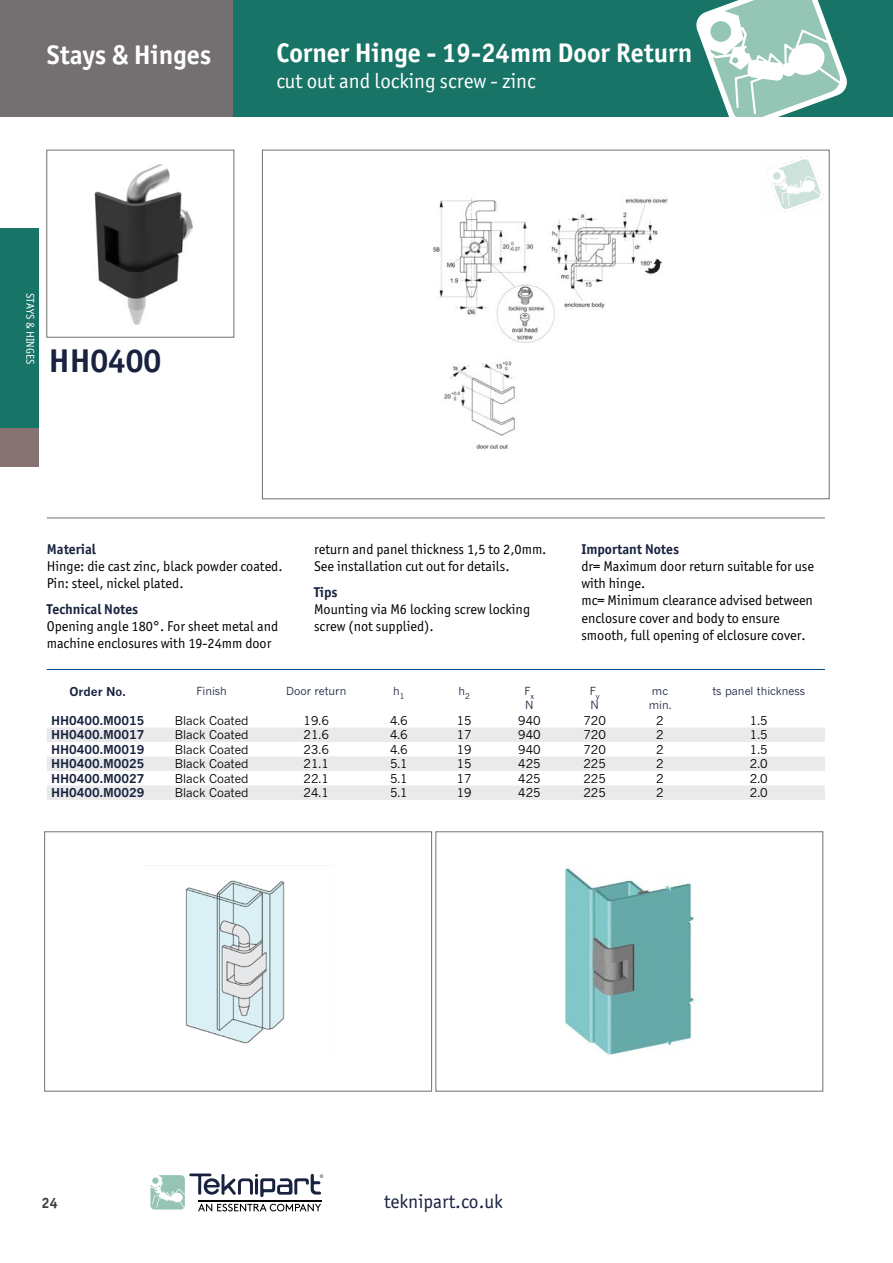
<style>
.page{position:relative;width:893px;height:1263px;background:#fff}
.page>*{position:absolute;margin:0;border:0;box-sizing:border-box;transform-origin:0 0}
.t1{font:700 33px "Officina Sans ITC Pro";color:#192340}
.t2{font:700 27px "Officina Sans ITC Pro";color:#fff}
.t3{font:21px "Officina Sans ITC Pro";color:#fff}
.t4{font:19.5px "Officina Sans ITC Pro";color:#192340}
.t5{font:700 15px "Officina Sans ITC Pro";color:#3c3c3b}
.t6{font:14.25px/17.1px "Officina Sans ITC Pro";color:#000}
.t7{font:700 14.25px "Officina Sans ITC Pro";color:#192340}
.t8{font:12px "News Gothic MT Pro";color:#000}
.t9{font:700 12px "News Gothic MT Pro";color:#192340}
.t10{font:11.25px "Officina Sans ITC Pro";color:#fff}
.t11{font:11.1px/13.2px "News Gothic MT Pro";color:#192340}
</style>
<div class="page">
<div style="left:0;top:0;width:234px;height:116px;background:#746f70"></div>
<div style="left:0;top:228px;width:38px;height:200px;background:#177466"></div>
<div style="left:0;top:428px;width:38px;height:38px;background:#847370"></div>
<div style="left:234px;top:0;width:659px;height:116px;background:#177466"></div>
<svg style="left:696px;top:0;width:151px;height:116px"></svg>
<div style="left:44px;top:831px;width:388px;height:260px;border:1px solid #746f70"></div>
<div style="left:47px;top:150px;width:187px;height:187px;border:1px solid #746f70"></div>
<svg style="left:47px;top:728px;width:778px;height:72px;fill:#eaeaeb"></svg>
<img style="left:185px;top:880px;width:100px;height:164px">
<img style="left:94px;top:164px;width:99px;height:161px">
<img style="left:433px;top:197px;width:235px;height:252px">
<div style="left:436px;top:831px;width:387px;height:260px;border:1px solid #746f70"></div>
<img style="left:564px;top:868px;width:131px;height:187px">
<img style="left:767px;top:157px;width:57px;height:55px">
<svg style="left:150px;top:1173px;width:173px;height:38px"></svg>
<hr style="left:47px;top:518px;width:778px;height:1px;background:#746f70">
<hr style="left:47px;top:669px;width:778px;height:1px;background:#00488d">
<h2 class="t2" style="left:47px;top:38px;width:166px">Stays &amp; Hinges</h2>
<h2 class="t2" style="left:276px;top:36px;width:417px">Corner Hinge - 19-24mm Door Return</h2>
<h3 class="t3" style="left:276px;top:69px;width:261px">cut out and locking screw - zinc</h3>
<p class="t10" style="left:37px;top:293px;width:73px;rotate:90deg">STAYS &amp; HINGES</p>
<h1 class="t1" style="left:49px;top:340px;width:114px">HH0400</h1>
<p class="t7" style="left:47px;top:540px;width:51px">Material</p>
<p class="t6" style="left:47px;top:558px;width:237px">Hinge: die cast zinc, black powder coated.<br>Pin: steel, nickel plated.</p>
<p class="t7" style="left:47px;top:600px;width:93px">Technical Notes</p>
<p class="t6" style="left:47px;top:618px;width:233px">Opening angle 180°. For sheet metal and machine enclosures with 19-24mm door</p>
<p class="t6" style="left:314px;top:541px;width:234px">return and panel thickness 1,5 to 2,0mm.<br>See installation cut out for details.</p>
<p class="t7" style="left:314px;top:583px;width:25px">Tips</p>
<p class="t6" style="left:314px;top:600px;width:218px">Mounting via M6 locking screw locking screw (not supplied).</p>
<p class="t7" style="left:581px;top:540px;width:99px">Important Notes</p>
<p class="t6" style="left:581px;top:558px;width:234px">dr= Maximum door return suitable for use with hinge.<br>mc= Minimum clearance advised between enclosure cover and body to ensure smooth, full opening of elclosure cover.</p>
<p class="t9" style="left:70px;top:685px;width:58px">Order No.</p>
<p class="t11" style="left:196px;top:685px;width:32px">Finish</p>
<p class="t11" style="left:286px;top:685px;width:62px">Door return</p>
<p class="t11" style="left:393px;top:685px;width:13px">h<sub>1</sub></p>
<p class="t11" style="left:458px;top:685px;width:13px">h<sub>2</sub></p>
<p class="t11" style="left:524px;top:685px;width:11px">F<sub>x<br></sub>N</p>
<p class="t11" style="left:590px;top:685px;width:12px">F<sub>y<br></sub>N</p>
<p class="t11" style="left:649px;top:685px;width:24px">mc min.</p>
<p class="t11" style="left:713px;top:685px;width:94px">ts panel thickness</p>
<p class="t9" style="left:51px;top:713px;width:95px">HH0400.M0015</p>
<p class="t8" style="left:175px;top:713px;width:75px">Black Coated</p>
<p class="t8" style="left:304px;top:713px;width:27px">19.6</p>
<p class="t8" style="left:390px;top:713px;width:19px">4.6</p>
<p class="t8" style="left:457px;top:713px;width:16px">15</p>
<p class="t8" style="left:518px;top:713px;width:24px">940</p>
<p class="t8" style="left:583px;top:713px;width:24px">720</p>
<p class="t8" style="left:656px;top:713px;width:9px">2</p>
<p class="t8" style="left:750px;top:713px;width:19px">1.5</p>
<p class="t9" style="left:51px;top:728px;width:95px">HH0400.M0017</p>
<p class="t8" style="left:175px;top:728px;width:75px">Black Coated</p>
<p class="t8" style="left:304px;top:728px;width:27px">21.6</p>
<p class="t8" style="left:390px;top:728px;width:19px">4.6</p>
<p class="t8" style="left:457px;top:728px;width:16px">17</p>
<p class="t8" style="left:518px;top:728px;width:24px">940</p>
<p class="t8" style="left:583px;top:728px;width:24px">720</p>
<p class="t8" style="left:656px;top:728px;width:9px">2</p>
<p class="t8" style="left:750px;top:728px;width:19px">1.5</p>
<p class="t9" style="left:51px;top:742px;width:95px">HH0400.M0019</p>
<p class="t8" style="left:175px;top:742px;width:75px">Black Coated</p>
<p class="t8" style="left:304px;top:742px;width:27px">23.6</p>
<p class="t8" style="left:390px;top:742px;width:19px">4.6</p>
<p class="t8" style="left:457px;top:742px;width:16px">19</p>
<p class="t8" style="left:518px;top:742px;width:24px">940</p>
<p class="t8" style="left:583px;top:742px;width:24px">720</p>
<p class="t8" style="left:656px;top:742px;width:9px">2</p>
<p class="t8" style="left:750px;top:742px;width:19px">1.5</p>
<p class="t9" style="left:51px;top:756px;width:95px">HH0400.M0025</p>
<p class="t8" style="left:175px;top:757px;width:75px">Black Coated</p>
<p class="t8" style="left:304px;top:757px;width:27px">21.1</p>
<p class="t8" style="left:390px;top:757px;width:19px">5.1</p>
<p class="t8" style="left:457px;top:757px;width:16px">15</p>
<p class="t8" style="left:518px;top:757px;width:24px">425</p>
<p class="t8" style="left:583px;top:757px;width:24px">225</p>
<p class="t8" style="left:656px;top:757px;width:9px">2</p>
<p class="t8" style="left:750px;top:757px;width:19px">2.0</p>
<p class="t9" style="left:51px;top:771px;width:95px">HH0400.M0027</p>
<p class="t8" style="left:175px;top:771px;width:75px">Black Coated</p>
<p class="t8" style="left:304px;top:771px;width:27px">22.1</p>
<p class="t8" style="left:390px;top:771px;width:19px">5.1</p>
<p class="t8" style="left:457px;top:771px;width:16px">17</p>
<p class="t8" style="left:518px;top:771px;width:24px">425</p>
<p class="t8" style="left:583px;top:771px;width:24px">225</p>
<p class="t8" style="left:656px;top:771px;width:9px">2</p>
<p class="t8" style="left:750px;top:771px;width:19px">2.0</p>
<p class="t9" style="left:51px;top:785px;width:95px">HH0400.M0029</p>
<p class="t8" style="left:175px;top:785px;width:75px">Black Coated</p>
<p class="t8" style="left:304px;top:785px;width:27px">24.1</p>
<p class="t8" style="left:390px;top:785px;width:19px">5.1</p>
<p class="t8" style="left:457px;top:785px;width:16px">19</p>
<p class="t8" style="left:518px;top:785px;width:24px">425</p>
<p class="t8" style="left:583px;top:785px;width:24px">225</p>
<p class="t8" style="left:656px;top:785px;width:9px">2</p>
<p class="t8" style="left:750px;top:785px;width:19px">2.0</p>
<p class="t5" style="left:42px;top:1193px;width:18px">24</p>
<h3 class="t4" style="left:384px;top:1189px;width:120px">teknipart.co.uk</h3>
</div>
